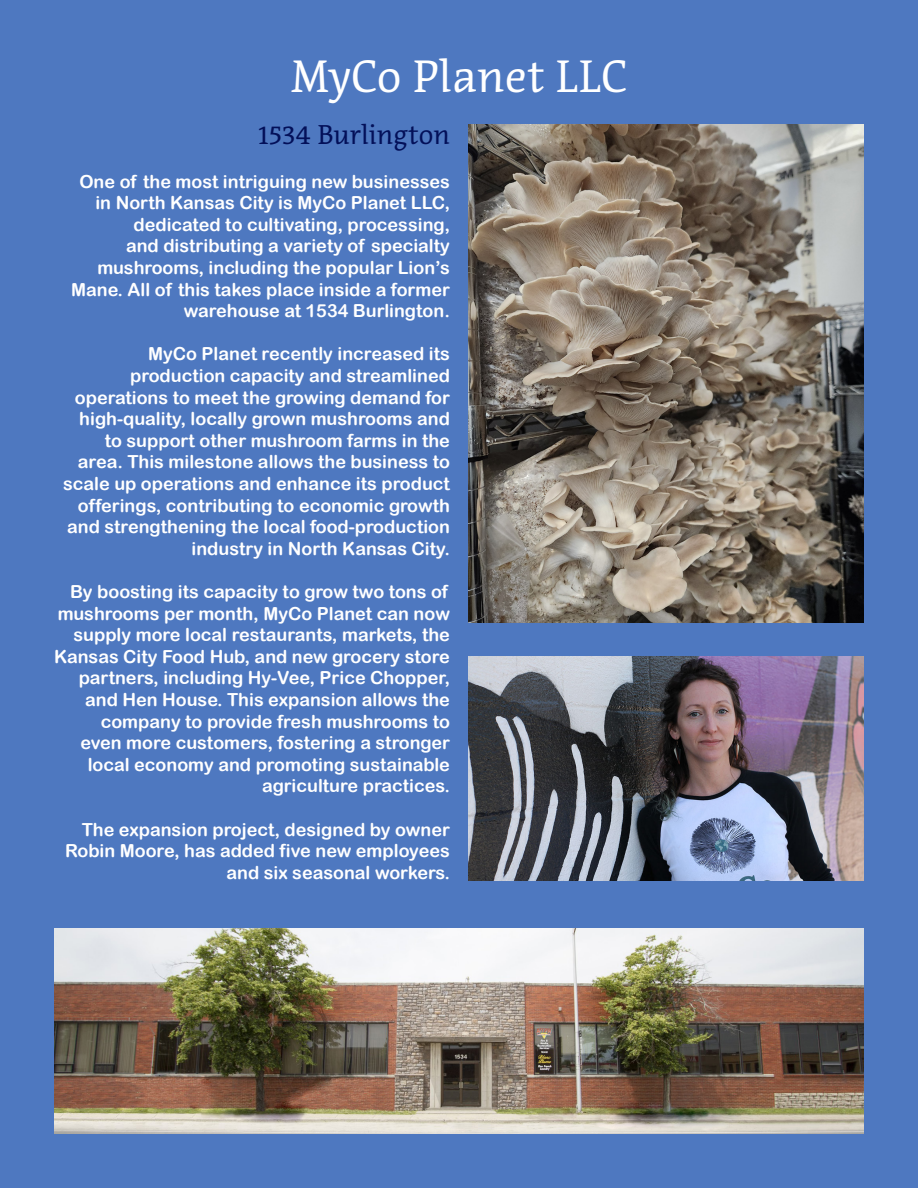
<style>
.page{position:relative;width:918px;height:1188px;background:#4e78c0}
.page>*{position:absolute;margin:0;border:0;box-sizing:border-box;transform-origin:0 0}
.t1{font:300 45px "Acuta";color:#fff}
.t2{font:300 27px "Acuta";color:#031059}
.t3{font:18px/21.6px "Arial Rounded MT Bold";color:#fff;text-align:right}
</style>
<div class="page">
<img style="left:54px;top:929px;width:810px;height:205px">
<img style="left:468px;top:124px;width:396px;height:498px">
<img style="left:468px;top:657px;width:396px;height:223px">
<p class="t1" style="left:290px;top:50px;width:339px">MyCo Planet LLC</p>
<p class="t2" style="left:258px;top:119px;width:193px">1534 Burlington</p>
<p class="t3" style="left:71px;top:170px;width:380px">One of the most intriguing new businesses in North Kansas City is MyCo Planet LLC, dedicated to cultivating, processing,<br>and distributing a variety of specialty mushrooms, including the popular Lion’s Mane. All of this takes place inside a former warehouse at 1534 Burlington.</p>
<p class="t3" style="left:63px;top:343px;width:388px">MyCo Planet recently increased its production capacity and streamlined operations to meet the growing demand for high-quality, locally grown mushrooms and to support other mushroom farms in the area. This milestone allows the business to scale up operations and enhance its product offerings, contributing to economic growth and strengthening the local food-production industry in North Kansas City.</p>
<p class="t3" style="left:54px;top:581px;width:398px">By boosting its capacity to grow two tons of mushrooms per month, MyCo Planet can now supply more local restaurants, markets, the Kansas City Food Hub, and new grocery store partners, including Hy-Vee, Price Chopper, and Hen House. This expansion allows the company to provide fresh mushrooms to<br>even more customers, fostering a stronger local economy and promoting sustainable agriculture practices.</p>
<p class="t3" style="left:65px;top:818px;width:386px">The expansion project, designed by owner<br>Robin Moore, has added five new employees and six seasonal workers.</p>
</div>
